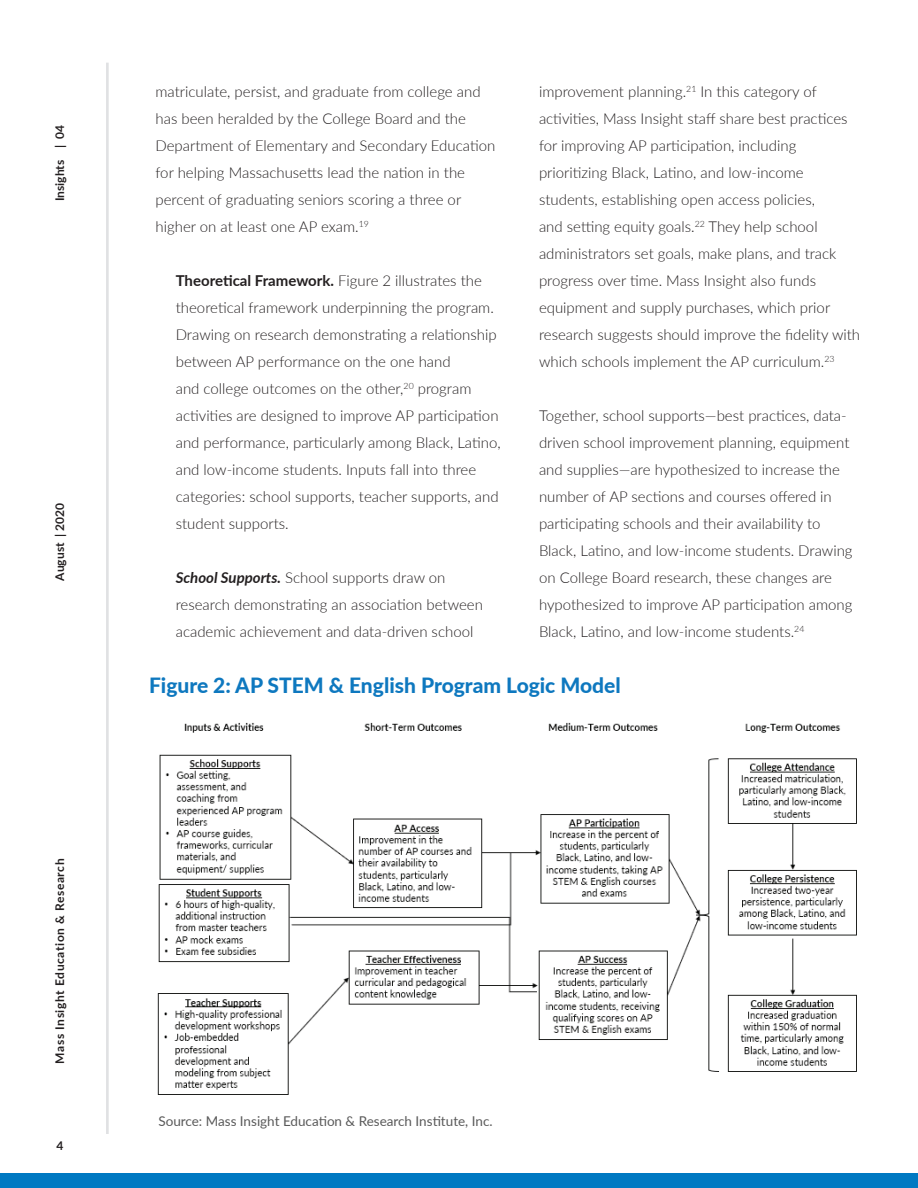
<style>
.page{position:relative;width:918px;height:1188px;background:#fff}
.page>*{position:absolute;margin:0;border:0;box-sizing:border-box;transform-origin:0 0}
.t1{font:800 21px "Lato";color:#0e78bf}
.t2{font:300 15px/27px "Lato";color:#231f20}
.t3{font:13.5px "Lato";color:#595959}
.t4{font:700 12px "Lato";letter-spacing:.04em;color:#231f20}
.t5{font:700 12px "Lato";color:#231f20}
.s1{font-weight:700}
.s2{font-weight:700;font-style:italic}
</style>
<div class="page">
<hr style="left:106px;top:63px;width:3px;height:1071px;background:#e0e1e3">
<div style="left:0;top:1174px;width:918px;height:14px;background:#0079c2"></div>
<img style="left:157px;top:722px;width:700px;height:373px">
<p class="t5" style="left:51px;top:201px;width:77px;rotate:-90deg">Insights | 04</p>
<p class="t5" style="left:51px;top:581px;width:79px;rotate:-90deg">August | 2020</p>
<p class="t4" style="left:51px;top:1064px;width:206px;rotate:-90deg">Mass Insight Education &amp; Research</p>
<p class="t4" style="left:57px;top:1137px;width:8px">4</p>
<p class="t2" style="left:156px;top:77px;width:341px">matriculate, persist, and graduate from college and has been heralded by the College Board and the Department of Elementary and Secondary Education for helping Massachusetts lead the nation in the percent of graduating seniors scoring a three or higher on at least one AP exam.<sup>19</sup></p>
<p class="t2" style="left:176px;top:266px;width:326px"><span class="s1">Theoretical Framework.</span> Figure 2 illustrates the theoretical framework underpinning the program.<br>Drawing on research demonstrating a relationship between AP performance on the one hand<br>and college outcomes on the other,<sup>20</sup> program activities are designed to improve AP participation and performance, particularly among Black, Latino, and low-income students. Inputs fall into three categories: school supports, teacher supports, and student supports.</p>
<p class="t2" style="left:176px;top:563px;width:309px"><span class="s2">School Supports.</span> School supports draw on research demonstrating an association between academic achievement and data-driven school</p>
<p class="t2" style="left:539px;top:77px;width:323px">improvement planning.<sup>21</sup> In this category of activities, Mass Insight staff share best practices for improving AP participation, including prioritizing Black, Latino, and low-income students, establishing open access policies,<br>and setting equity goals.<sup>22</sup> They help school administrators set goals, make plans, and track progress over time. Mass Insight also funds equipment and supply purchases, which prior research suggests should improve the fidelity with which schools implement the AP curriculum.<sup>23</sup></p>
<p class="t2" style="left:539px;top:401px;width:315px">Together, school supports—best practices, data&shy;driven school improvement planning, equipment and supplies—are hypothesized to increase the number of AP sections and courses offered in participating schools and their availability to Black, Latino, and low-income students. Drawing on College Board research, these changes are hypothesized to improve AP participation among Black, Latino, and low-income students.<sup>24</sup></p>
<h1 class="t1" style="left:149px;top:669px;width:473px">Figure 2: AP STEM &amp; English Program Logic Model</h1>
<p class="t3" style="left:158px;top:1112px;width:336px">Source: Mass Insight Education &amp; Research Institute, Inc.</p>
</div>
